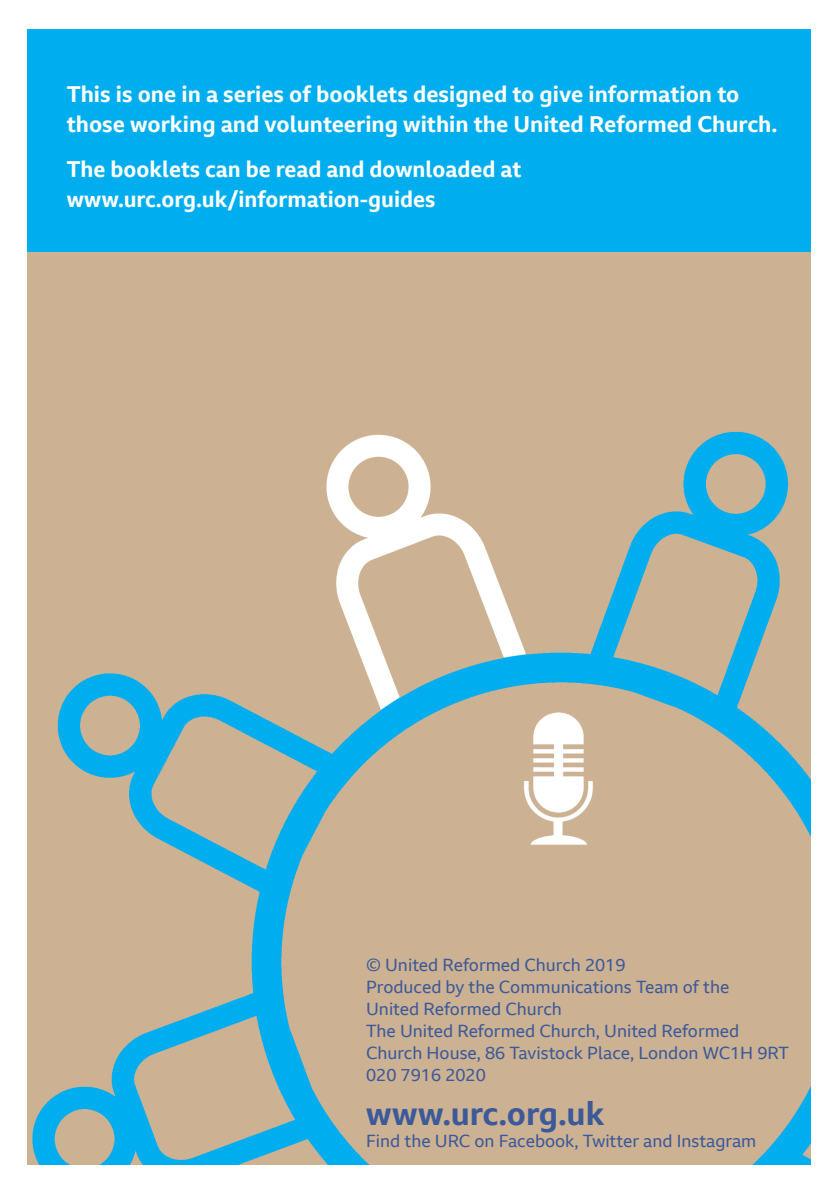
<style>
.page{position:relative;width:840px;height:1191px;background:#fff}
.page>*{position:absolute;margin:0;border:0;box-sizing:border-box;transform-origin:0 0}
.t1{font:700 32px "BBC Reith Sans";color:#3c5a99}
.t2{font:700 22px/30px "BBC Reith Sans";color:#fff}
.t3{font:17px/22px "BBC Reith Sans";color:#3c5a99}
</style>
<div class="page">
<div style="left:18px;top:0;width:805px;height:1174px;background:#00aeef"></div>
<img style="left:27px;top:253px;width:784px;height:912px">
<div style="left:0;top:0;width:27px;height:1191px;background:#fff"></div>
<div style="left:0;top:1165px;width:839px;height:26px;background:#fff"></div>
<div style="left:0;top:0;width:839px;height:29px;background:#fff"></div>
<div style="left:811px;top:0;width:28px;height:1191px;background:#fff"></div>
<img style="left:516px;top:709px;width:79px;height:141px">
<p class="t2" style="left:67px;top:79px;width:712px">This is one in a series of booklets designed to give information to those working and volunteering within the United Reformed Church.</p>
<p class="t2" style="left:67px;top:154px;width:456px">The booklets can be read and downloaded at www.urc.org.uk/information-guides</p>
<p class="t3" style="left:366px;top:953px;width:424px">© United Reformed Church 2019<br>Produced by the Communications Team of the<br>United Reformed Church<br>The United Reformed Church, United Reformed Church House, 86 Tavistock Place, London WC1H 9RT 020 7916 2020</p>
<h1 class="t1" style="left:366px;top:1092px;width:240px">www.urc.org.uk</h1>
<p class="t3" style="left:366px;top:1129px;width:391px">Find the URC on Facebook, Twitter and Instagram</p>
</div>
